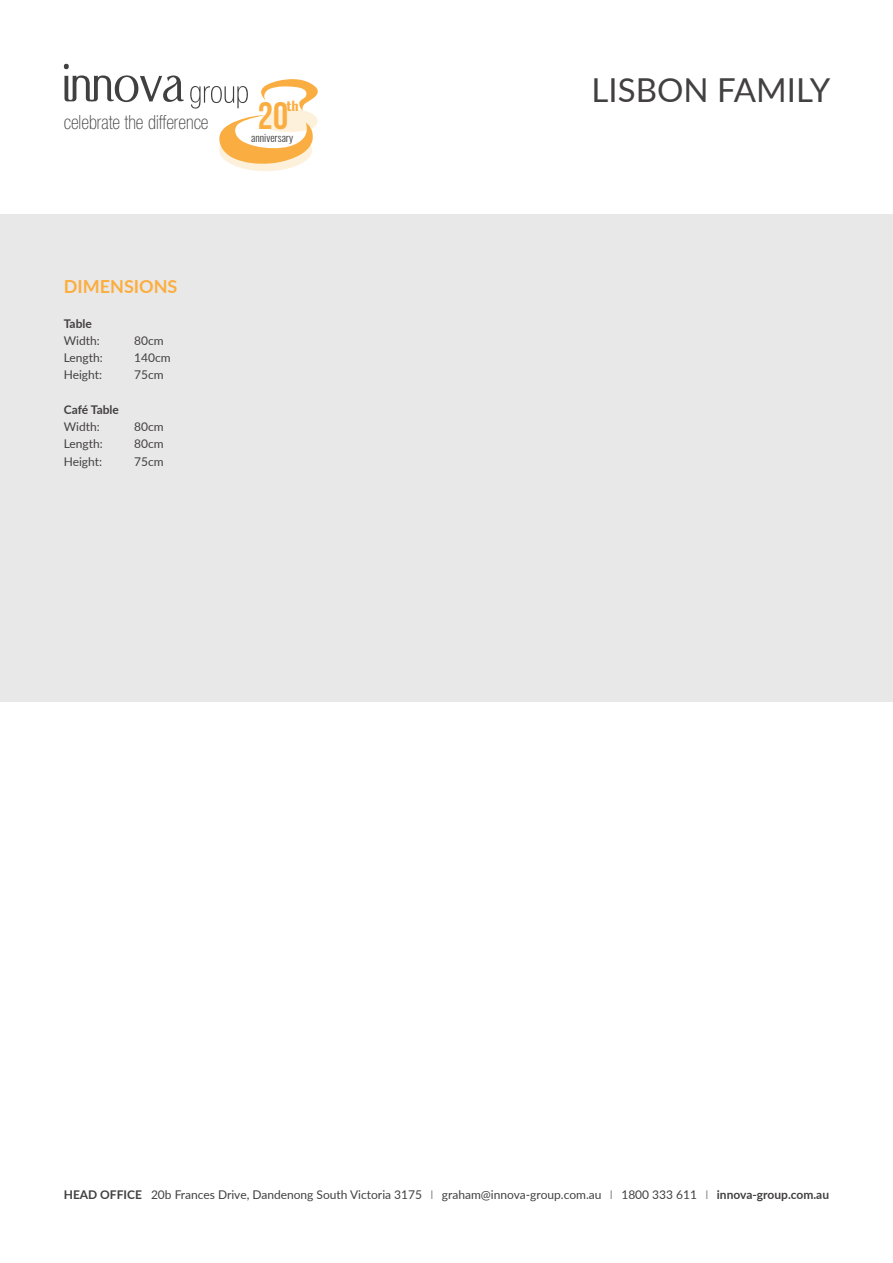
<style>
.page{position:relative;width:893px;height:1263px;background:#fff}
.page>*{position:absolute;margin:0;border:0;box-sizing:border-box;transform-origin:0 0}
.t1{font:700 38.25px "Bebas Neue";color:#faad40}
.t2{font:33px "Lato";color:#424041}
.t3{font:100 condensed 19.5px "Helvetica Neue LT Std";color:#404041;scale:.96 1}
.t4{font:700 18px "Lato";color:#fbae3f}
.t5{font:600 12.6px "Oswald";color:#faad40;scale:1.15 1}
.t6{font:12px "Lato";color:#424041}
.t7{font:700 12px "Lato";color:#424041}
.t8{font:300 10.65px "Oswald";color:#404041}
.s1{font-weight:700}
</style>
<div class="page">
<svg style="left:64px;top:64px;width:120px;height:38px"></svg>
<svg style="left:190px;top:79px;width:128px;height:92px"></svg>
<div style="left:0;top:215px;width:893px;height:487px;background:#e9e8e8"></div>
<h3 class="t3" style="left:64px;top:112px;width:152px">celebrate the difference</h3>
<h1 class="t1" style="left:258px;top:95px;width:32px">20</h1>
<p class="t5" style="left:287px;top:97px;width:12px">th</p>
<p class="t8" style="left:251px;top:131px;width:43px">anniversary</p>
<h3 class="t4" style="left:64px;top:273px;width:115px">DIMENSIONS</h3>
<p class="t7" style="left:64px;top:314px;width:30px">Table</p>
<p class="t6" style="left:64px;top:332px;width:37px">Width:</p>
<p class="t6" style="left:134px;top:332px;width:31px">80cm</p>
<p class="t6" style="left:64px;top:349px;width:40px">Length:</p>
<p class="t6" style="left:134px;top:349px;width:38px">140cm</p>
<p class="t6" style="left:64px;top:366px;width:40px">Height:</p>
<p class="t6" style="left:134px;top:366px;width:31px">75cm</p>
<p class="t7" style="left:64px;top:401px;width:57px">Café Table</p>
<p class="t6" style="left:64px;top:418px;width:37px">Width:</p>
<p class="t6" style="left:134px;top:418px;width:31px">80cm</p>
<p class="t6" style="left:64px;top:435px;width:40px">Length:</p>
<p class="t6" style="left:134px;top:435px;width:31px">80cm</p>
<p class="t6" style="left:64px;top:453px;width:40px">Height:</p>
<p class="t6" style="left:134px;top:453px;width:31px">75cm</p>
<h2 class="t2" style="left:592px;top:66px;width:240px">LISBON FAMILY</h2>
<p class="t6" style="left:64px;top:1186px;width:767px"><span class="s1">HEAD OFFICE</span> 20b Frances Drive, Dandenong South Victoria 3175 I graham@innova-group.com.au I 1800 333 611 I <span class="s1">innova-group.com.au</span></p>
</div>
